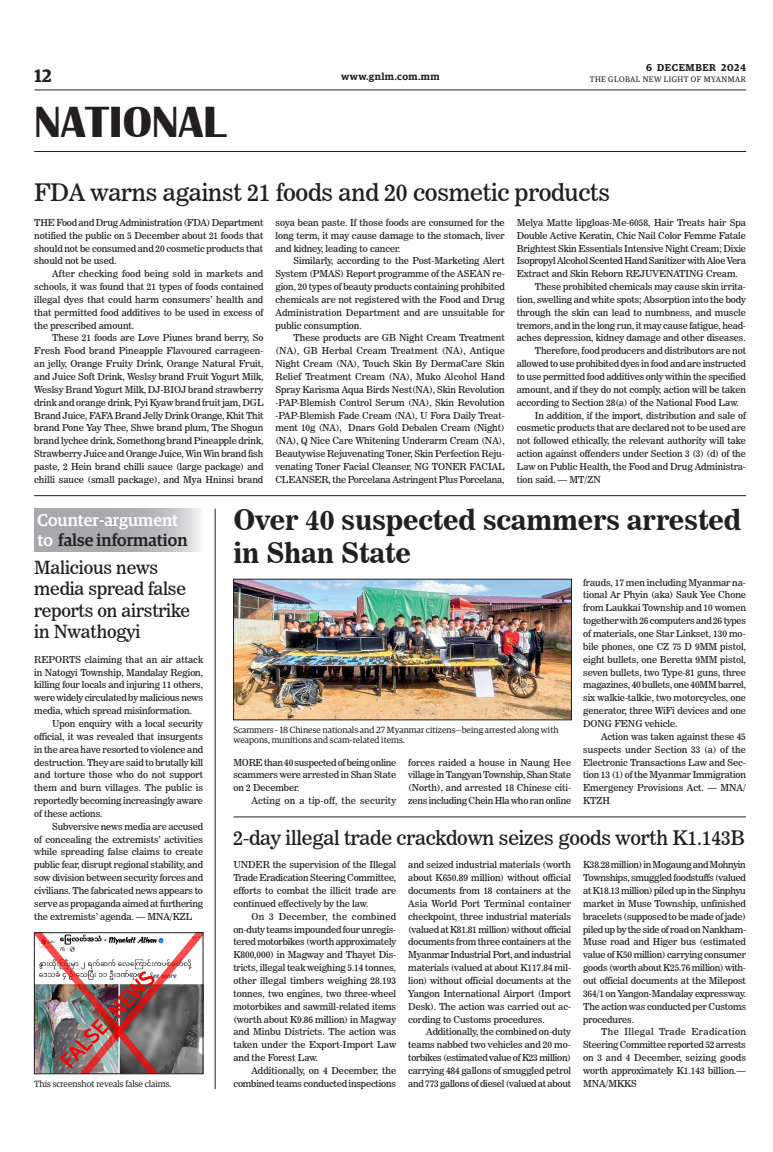
<style>
.page{position:relative;width:773px;height:1152px;background:#fff}
.page>*{position:absolute;margin:0;border:0;box-sizing:border-box;transform-origin:0 0}
.t1{font:700 45px "Britannic";color:#231f20}
._3_Clm_Head_copy{font:28px/33.6px "News 706 BT Bold C";letter-spacing:-.01em;color:#231f20}
._2_Clm_Head{font:24px "News 706 BT Roman C";letter-spacing:-.01em;color:#231f20}
._2_Clm_Head-2{font:20px "News 706 BT Roman C";letter-spacing:-.01em;color:#231f20}
._2_Clm_Head-3{font:18px/21.6px "News 706 BT Roman C";letter-spacing:-.01em;color:#231f20}
.t2{font:600 18px "Guardian Egyp";color:#231f20}
.t3{font:500 17px/20.4px "Guardian Egyp";color:#fff}
.t4{font:600 10px "Guardian Egyp";letter-spacing:.04em;color:#231f20}
.t5{font:600 10px "Guardian Egyp";letter-spacing:.06em;color:#231f20}
._2nd_Body{font:9.5px/12.8px "News 706 BT Roman C";letter-spacing:-.005em;color:#231f20;text-align:justify}
.Normal_Para{font:9.5px/12.8px "News 706 BT Roman C";letter-spacing:-.01em;color:#231f20;text-align:justify}
._2nd_Body-2{font:9.5px "News 706 BT Roman C";letter-spacing:.02em;color:#231f20}
.t6{font:9px/10.8px "Guardian Egyp";color:#231f20}
.t7{font:8px "Guardian Egyp";letter-spacing:.06em;color:#231f20}
.s1{color:#231f20}
</style>
<div class="page">
<hr style="left:35px;top:89px;width:711px;height:1px;background:#231f20">
<hr style="left:34px;top:151px;width:712px;height:1px;background:#231f20">
<svg style="left:34px;top:509px;width:166px;height:43px;background:#b4b5b8"></svg>
<img style="left:235px;top:581px;width:334px;height:137px">
<img style="left:36px;top:935px;width:165px;height:137px">
<div style="left:34px;top:933px;width:169px;height:141px;border:1px solid #231f20"></div>
<hr style="left:34px;top:495px;width:712px;height:1px;background:#231f20">
<hr style="left:233px;top:817px;width:513px;height:1px;background:#231f20">
<hr style="left:215px;top:509px;width:1px;height:580px;background:#231f20">
<h3 class="t2" style="left:35px;top:63px;width:18px">12</h3>
<h1 class="t1" style="left:34px;top:97px;width:193px">NATIONAL</h1>
<p class="t5" style="left:646px;top:60px;width:101px">6 DECEMBER 2024</p>
<p class="t4" style="left:341px;top:69px;width:100px">www.gnlm.com.mm</p>
<p class="t7" style="left:589px;top:74px;width:158px">THE GLOBAL NEW LIGHT OF MYANMAR</p>
<p class="_2_Clm_Head" style="left:34px;top:178px;width:577px">FDA warns against 21 foods and 20 cosmetic products</p>
<p class="Normal_Para" style="left:34px;top:216px;width:231px">THE Food and Drug Administration (FDA) Department notified the public on 5 December about 21 foods that should not be consumed and 20 cosmetic products that should not be used.</p>
<p class="_2nd_Body" style="left:34px;top:267px;width:231px;text-indent:18px">After checking food being sold in markets and schools, it was found that 21 types of foods contained illegal dyes that could harm consumers’ health and that permitted food additives to be used in excess of the prescribed amount.</p>
<p class="_2nd_Body" style="left:34px;top:332px;width:231px;text-indent:18px">These 21 foods are Love Piunes brand berry, So Fresh Food brand Pineapple Flavoured carrageen&shy;an jelly, Orange Fruity Drink, Orange Natural Fruit, and Juice Soft Drink, Weslsy brand Fruit Yogurt Milk, Weslsy Brand Yogurt Milk, DJ-BIOJ brand strawberry drink and orange drink, Pyi Kyaw brand fruit jam, DGL Brand Juice, FAFA Brand Jelly Drink Orange, Khit Thit brand Pone Yay Thee, Shwe brand plum, The Shogun brand lychee drink, Somethong brand Pineapple drink, Strawberry Juice and Orange Juice, Win Win brand fish paste, 2 Hein brand chilli sauce (large package) and chilli sauce (small package), and Mya Hninsi brand</p>
<p class="_2nd_Body" style="left:275px;top:216px;width:231px">soya bean paste. If those foods are consumed for the long term, it may cause damage to the stomach, liver and kidney, leading to cancer.</p>
<p class="_2nd_Body" style="left:275px;top:255px;width:231px;text-indent:18px">Similarly, according to the Post-Marketing Alert System (PMAS) Report programme of the ASEAN re&shy;gion, 20 types of beauty products containing prohibited chemicals are not registered with the Food and Drug Administration Department and are unsuitable for public consumption.</p>
<p class="_2nd_Body" style="left:275px;top:332px;width:231px;text-indent:18px">These products are GB Night Cream Treatment (NA), GB Herbal Cream Treatment (NA), Antique Night Cream (NA), Touch Skin By DermaCare Skin Relief Treatment Cream (NA), Muko Alcohol Hand Spray Karisma Aqua Birds Nest(NA), Skin Revolution -PAP-Blemish Control Serum (NA), Skin Revolution -PAP-Blemish Fade Cream (NA), U Fora Daily Treat&shy;ment 10g (NA), Dnars Gold Debalen Cream (Night) (NA), Q Nice Care Whitening Underarm Cream (NA), Beautywise Rejuvenating Toner, Skin Perfection Reju&shy;venating Toner Facial Cleanser, NG TONER FACIAL CLEANSER, the Porcelana Astringent Plus Porcelana,</p>
<p class="_2nd_Body" style="left:516px;top:216px;width:231px">Melya Matte lipgloas-Me-6058, Hair Treats hair Spa Double Active Keratin, Chic Nail Color Femme Fatale Brightest Skin Essentials Intensive Night Cream; Dixie Isopropyl Alcohol Scented Hand Sanitizer with Aloe Vera Extract and Skin Reborn REJUVENATING Cream.</p>
<p class="_2nd_Body" style="left:516px;top:280px;width:231px;text-indent:18px">These prohibited chemicals may cause skin irrita&shy;tion, swelling and white spots; Absorption into the body through the skin can lead to numbness, and muscle tremors, and in the long run, it may cause fatigue, head&shy;aches depression, kidney damage and other diseases.</p>
<p class="_2nd_Body" style="left:516px;top:344px;width:231px;text-indent:18px">Therefore, food producers and distributors are not allowed to use prohibited dyes in food and are instructed to use permitted food additives only within the specified amount, and if they do not comply, action will be taken according to Section 28(a) of the National Food Law.</p>
<p class="_2nd_Body" style="left:516px;top:409px;width:231px;text-indent:18px">In addition, if the import, distribution and sale of cosmetic products that are declared not to be used are not followed ethically, the relevant authority will take action against offenders under Section 3 (3) (d) of the Law on Public Health, the Food and Drug Administra&shy;tion said. — MT/ZN</p>
<p class="t3" style="left:38px;top:508px;width:151px">Counter-argument to <span class="s1">false information</span></p>
<p class="_2_Clm_Head-3" style="left:34px;top:556px;width:157px">Malicious news media spread false reports on airstrike in Nwathogyi</p>
<p class="Normal_Para" style="left:34px;top:653px;width:170px">REPORTS claiming that an air attack in Natogyi Township, Mandalay Region, killing four locals and injuring 11 others, were widely circulated by malicious news media, which spread misinformation.</p>
<p class="_2nd_Body" style="left:34px;top:717px;width:170px;text-indent:18px">Upon enquiry with a local security official, it was revealed that insurgents in the area have resorted to violence and destruction. They are said to brutally kill and torture those who do not support them and burn villages. The public is reportedly becoming increasingly aware of these actions.</p>
<p class="_2nd_Body" style="left:34px;top:820px;width:170px;text-indent:18px">Subversive news media are accused of concealing the extremists’ activities while spreading false claims to create public fear, disrupt regional stability, and sow division between security forces and civilians. The fabricated news appears to serve as propaganda aimed at furthering the extremists’ agenda. — MNA/KZL</p>
<p class="t6" style="left:34px;top:1078px;width:139px">This screenshot reveals false claims.</p>
<p class="_3_Clm_Head_copy" style="left:233px;top:503px;width:509px">Over 40 suspected scammers arrested in Shan State</p>
<p class="t6" style="left:233px;top:723px;width:327px">Scammers - 18 Chinese nationals and 27 Myanmar citizens—being arrested along with weapons, munitions and scam-related items.</p>
<p class="Normal_Para" style="left:233px;top:756px;width:164px">MORE than 40 suspected of being online scammers were arrested in Shan State on 2 December.</p>
<p class="_2nd_Body-2" style="left:251px;top:795px;width:146px">Acting on a tip-off, the security</p>
<p class="_2nd_Body" style="left:408px;top:756px;width:164px">forces raided a house in Naung Hee village in Tangyan Township, Shan State (North), and arrested 18 Chinese citi&shy;zens including Chein Hla who ran online</p>
<p class="_2nd_Body" style="left:583px;top:576px;width:164px">frauds, 17 men including Myanmar na&shy;tional Ar Phyin (aka) Sauk Yee Chone from Laukkai Township and 10 women together with 26 computers and 26 types of materials, one Star Linkset, 130 mo&shy;bile phones, one CZ 75 D 9MM pistol, eight bullets, one Beretta 9MM pistol, seven bullets, two Type-81 guns, three magazines, 40 bullets, one 40MM barrel, six walkie-talkie, two motorcycles, one generator, three WiFi devices and one DONG FENG vehicle.</p>
<p class="_2nd_Body" style="left:583px;top:730px;width:164px;text-indent:18px">Action was taken against these 45 suspects under Section 33 (a) of the Electronic Transactions Law and Sec&shy;tion 13 (1) of the Myanmar Immigration Emergency Provisions Act. — MNA/ KTZH</p>
<p class="_2_Clm_Head-2" style="left:233px;top:826px;width:513px">2-day illegal trade crackdown seizes goods worth K1.143B</p>
<p class="Normal_Para" style="left:233px;top:858px;width:164px">UNDER the supervision of the Illegal Trade Eradication Steering Committee, efforts to combat the illicit trade are continued effectively by the law.</p>
<p class="_2nd_Body" style="left:233px;top:910px;width:164px;text-indent:18px">On 3 December, the combined on-duty teams impounded four unregis&shy;tered motorbikes (worth approximately K800,000) in Magway and Thayet Dis&shy;tricts, illegal teak weighing 5.14 tonnes, other illegal timbers weighing 28.193 tonnes, two engines, two three-wheel motorbikes and sawmill-related items (worth about K9.86 million) in Magway and Minbu Districts. The action was taken under the Export-Import Law and the Forest Law.</p>
<p class="_2nd_Body" style="left:233px;top:1064px;width:164px;text-align:right">Additionally, on 4 December, the combined teams conducted inspections</p>
<p class="_2nd_Body" style="left:408px;top:858px;width:164px">and seized industrial materials (worth about K650.89 million) without official documents from 18 containers at the Asia World Port Terminal container checkpoint, three industrial materials (valued at K81.81 million) without official documents from three containers at the Myanmar Industrial Port, and industrial materials (valued at about K117.84 mil&shy;lion) without official documents at the Yangon International Airport (Import Desk). The action was carried out ac&shy;cording to Customs procedures.</p>
<p class="_2nd_Body" style="left:408px;top:1025px;width:164px;text-indent:18px">Additionally, the combined on-duty teams nabbed two vehicles and 20 mo&shy;torbikes (estimated value of K23 million) carrying 484 gallons of smuggled petrol and 773 gallons of diesel (valued at about</p>
<p class="_2nd_Body" style="left:583px;top:858px;width:164px">K38.28 million) in Mogaung and Mohnyin Townships, smuggled foodstuffs (valued at K18.13 million) piled up in the Sinphyu market in Muse Township, unfinished bracelets (supposed to be made of jade) piled up by the side of road on Nankham-Muse road and Higer bus (estimated value of K50 million) carrying consumer goods (worth about K25.76 million) with&shy;out official documents at the Milepost 364/1 on Yangon-Mandalay expressway.<br>The action was conducted per Customs procedures.</p>
<p class="_2nd_Body" style="left:583px;top:1025px;width:164px;text-indent:18px">The Illegal Trade Eradication Steering Committee reported 52 arrests on 3 and 4 December, seizing goods worth approximately K1.143 billion.— MNA/MKKS</p>
</div>
